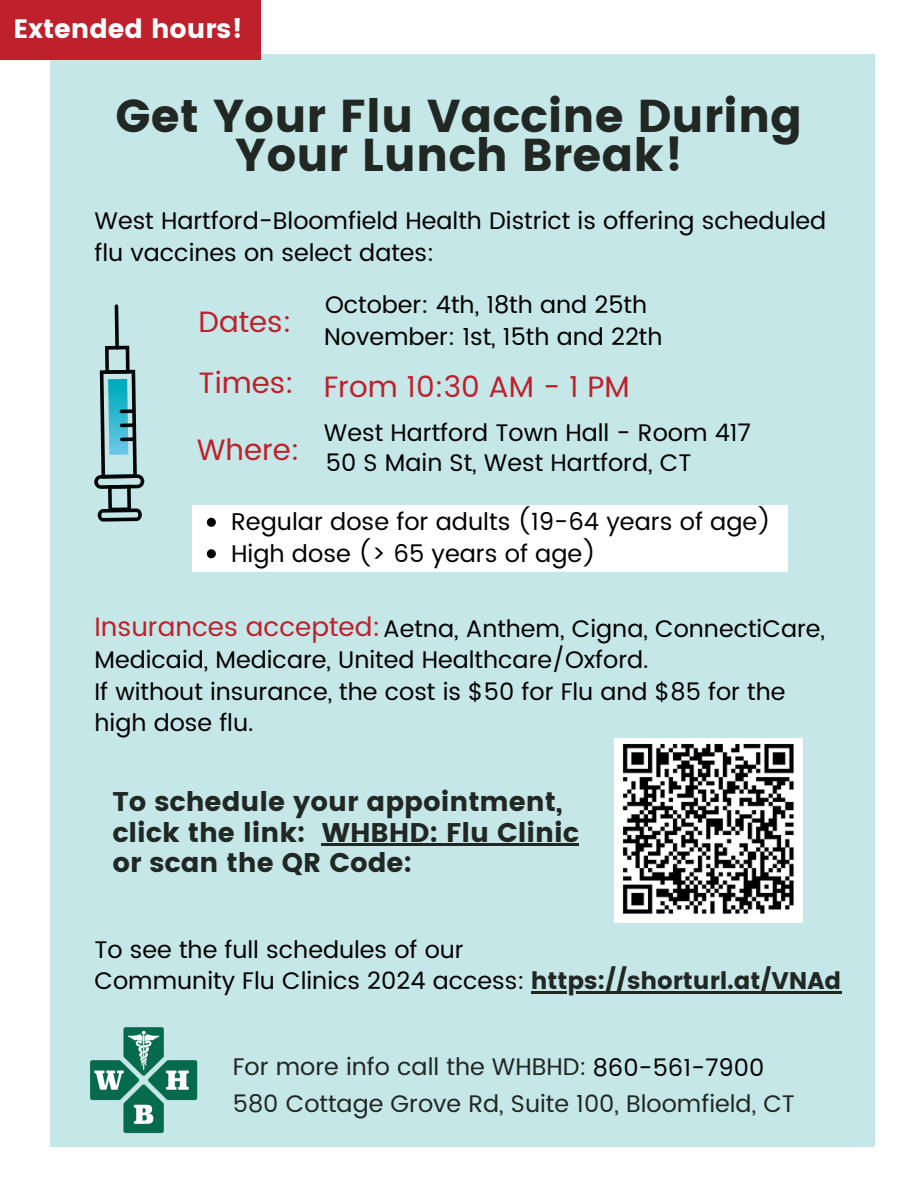
<style>
.page{position:relative;width:918px;height:1188px;background:#fff}
.page>*{position:absolute;margin:0;border:0;box-sizing:border-box;transform-origin:0 0}
.t1{font:46.05px/39.3px "Poppins";color:#212722;text-align:center}
.t2{font:29.4px "Poppins";color:#be202c}
.t3{font:27px/30.3px "Poppins";color:#212722}
.t4{font:26.55px "Poppins";color:#fff}
.t5{font:24.15px "Poppins";color:#000}
.t6{font:24px/31.5px "Poppins";color:#000}
.t7{font:24px "Poppins";color:#212722}
.s1{font-size:26.4px;color:#be202c}
.s2{color:#212722}
.s3{color:#000}
</style>
<div class="page">
<div style="left:51px;top:54px;width:824px;height:1093px;background:#c5e7e7"></div>
<img style="left:90px;top:1027px;width:108px;height:107px">
<img style="left:614px;top:738px;width:188px;height:185px">
<hr style="left:322px;top:844px;width:257px;height:2px;background:#212722">
<hr style="left:531px;top:991px;width:310px;height:3px;background:#212722">
<div style="left:193px;top:505px;width:595px;height:66px;background:#fff"></div>
<svg style="left:207px;top:518px;width:9px;height:9px"></svg>
<svg style="left:207px;top:549px;width:9px;height:9px"></svg>
<svg style="left:50px;top:303px;width:95px;height:237px"></svg>
<div style="left:0;top:0;width:260px;height:60px;background:#be202c"></div>
<p class="t4" style="left:13px;top:14px;width:231px">Extended hours!</p>
<p class="t1" style="left:116px;top:97px;width:688px">Get Your Flu Vaccine During<br>Your Lunch Break!</p>
<p class="t6" style="left:94px;top:205px;width:733px">West Hartford-Bloomfield Health District is offering scheduled flu vaccines on select dates:</p>
<h2 class="t6" style="left:325px;top:289px;width:324px">October: 4th, 18th and 25th</h2>
<p class="t2" style="left:199px;top:305px;width:95px">Dates:</p>
<p class="t2" style="left:199px;top:366px;width:97px">Times:</p>
<h4 class="t2" style="left:324px;top:369px;width:307px">From 10:30 AM - 1 PM</h4>
<p class="t6" style="left:324px;top:321px;width:340px">November: 1st, 15th and 22th</p>
<p class="t2" style="left:197px;top:433px;width:105px">Where:</p>
<p class="t6" style="left:324px;top:417px;width:429px">West Hartford Town Hall - Room 417</p>
<p class="t6" style="left:326px;top:447px;width:367px">50 S Main St, West Hartford, CT</p>
<p class="t5" style="left:231px;top:508px;width:541px">Regular dose for adults (19-64 years of age)</p>
<p class="t5" style="left:231px;top:539px;width:366px">High dose (&gt; 65 years of age)</p>
<p class="t6" style="left:94px;top:613px;width:732px"><span class="s1">Insurances accepted:</span>Aetna, Anthem, Cigna, ConnectiCare,</p>
<p class="t6" style="left:94px;top:644px;width:556px">Medicaid, Medicare, United Healthcare/Oxford.</p>
<p class="t6" style="left:94px;top:676px;width:693px">If without insurance, the cost is $50 for Flu and $85 for the high dose flu.</p>
<h3 class="t3" style="left:112px;top:787px;width:468px">To schedule your appointment, click the link: WHBHD: Flu Clinic or scan the QR Code:</h3>
<h3 class="t6" style="left:94px;top:934px;width:371px">To see the full schedules of our</h3>
<p class="t6" style="left:94px;top:965px;width:748px">Community Flu Clinics 2024 access: <span class="s2">https://shorturl.at/VNAd</span></p>
<h3 class="t7" style="left:233px;top:1053px;width:533px">For more info call the WHBHD: <span class="s3">860-561-7900</span></h3>
<h3 class="t7" style="left:233px;top:1090px;width:564px">580 Cottage Grove Rd, Suite 100, Bloomfield, CT</h3>
</div>
